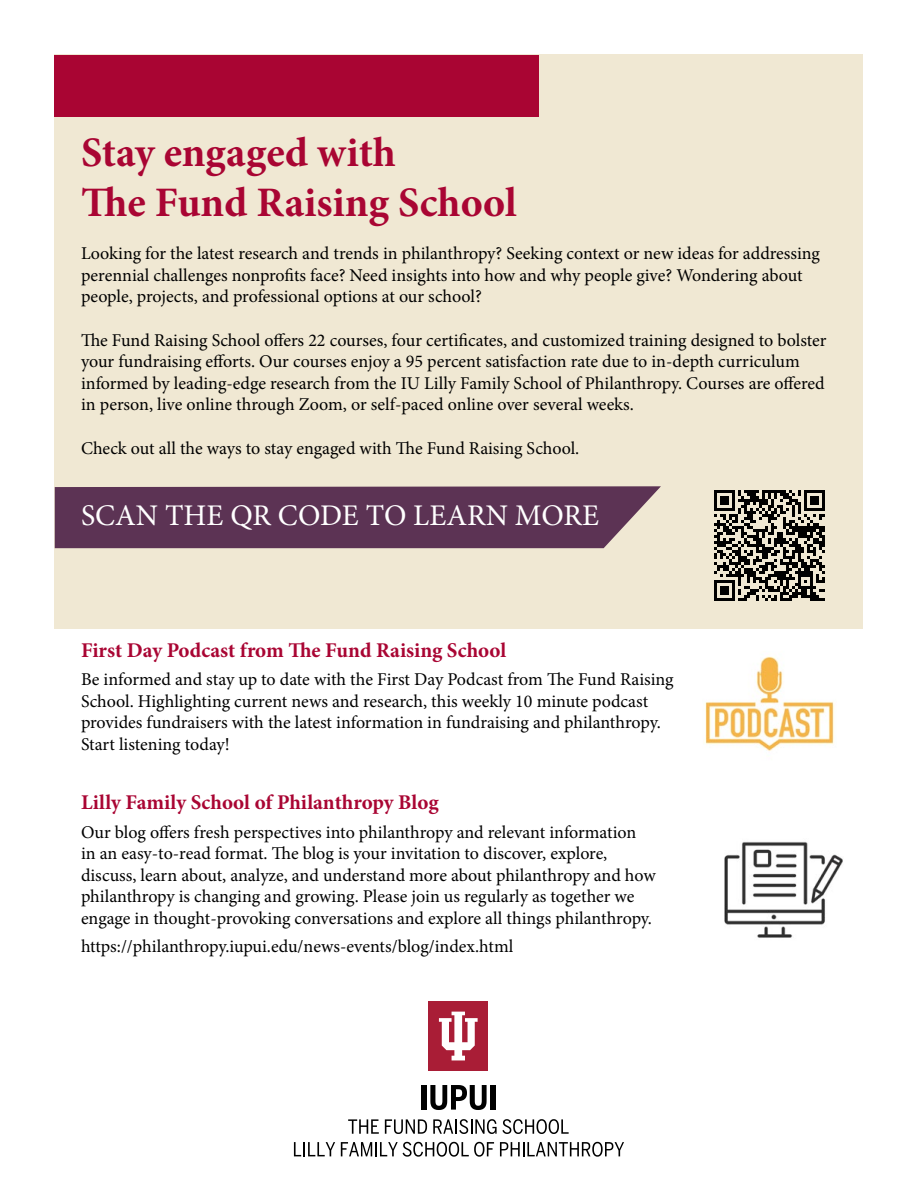
<style>
.page{position:relative;width:918px;height:1188px;background:#fff}
.page>*{position:absolute;margin:0;border:0;box-sizing:border-box;transform-origin:0 0}
.t1{font:700 42px/50.4px "Minion Pro";color:#a90533}
.t2{font:30px "Minion Pro";color:#fff}
.t3{font:700 21px "Minion Pro";color:#a90533}
.t4{font:18px/21.6px "Minion Pro";color:#000}
</style>
<div class="page">
<div style="left:55px;top:55px;width:808px;height:574px;background:#f0e8d3"></div>
<div style="left:55px;top:55px;width:484px;height:62px;background:#a90533"></div>
<div style="left:55px;top:486px;width:606px;height:62px;background:#5c3354"></div>
<div style="left:429px;top:1001px;width:59px;height:70px;background:#a91d36"></div>
<svg style="left:439px;top:1012px;width:39px;height:48px"></svg>
<div style="left:421px;top:1085px;width:5px;height:25px;background:#000"></div>
<svg style="left:430px;top:1085px;width:57px;height:25px"></svg>
<div style="left:491px;top:1085px;width:5px;height:25px;background:#000"></div>
<svg style="left:348px;top:1119px;width:31px;height:15px"></svg>
<svg style="left:385px;top:1119px;width:42px;height:15px"></svg>
<svg style="left:433px;top:1119px;width:136px;height:15px"></svg>
<svg style="left:294px;top:1142px;width:41px;height:14px"></svg>
<svg style="left:341px;top:1142px;width:153px;height:15px"></svg>
<svg style="left:500px;top:1142px;width:124px;height:15px"></svg>
<svg style="left:714px;top:490px;width:111px;height:111px"></svg>
<img style="left:705px;top:656px;width:129px;height:95px">
<img style="left:724px;top:841px;width:119px;height:97px">
<h1 class="t1" style="left:81px;top:126px;width:437px">Stay engaged with<br>The Fund Raising School</h1>
<p class="t4" style="left:81px;top:243px;width:741px">Looking for the latest research and trends in philanthropy? Seeking context or new ideas for addressing perennial challenges nonprofits face? Need insights into how and why people give? Wondering about people, projects, and professional options at our school?</p>
<p class="t4" style="left:81px;top:329px;width:747px">The Fund Raising School offers 22 courses, four certificates, and customized training designed to bolster your fundraising efforts. Our courses enjoy a 95 percent satisfaction rate due to in-depth curriculum informed by leading-edge research from the IU Lilly Family School of Philanthropy. Courses are offered in person, live online through Zoom, or self-paced online over several weeks.</p>
<p class="t4" style="left:81px;top:437px;width:500px">Check out all the ways to stay engaged with The Fund Raising School.</p>
<h2 class="t2" style="left:81px;top:496px;width:520px">SCAN THE QR CODE TO LEARN MORE</h2>
<p class="t3" style="left:81px;top:635px;width:427px">First Day Podcast from The Fund Raising School</p>
<p class="t4" style="left:81px;top:669px;width:594px">Be informed and stay up to date with the First Day Podcast from The Fund Raising School. Highlighting current news and research, this weekly 10 minute podcast provides fundraisers with the latest information in fundraising and philanthropy.<br>Start listening today!</p>
<p class="t3" style="left:81px;top:788px;width:359px">Lilly Family School of Philanthropy Blog</p>
<p class="t4" style="left:81px;top:821px;width:576px">Our blog offers fresh perspectives into philanthropy and relevant information<br>in an easy-to-read format. The blog is your invitation to discover, explore, discuss, learn about, analyze, and understand more about philanthropy and how philanthropy is changing and growing. Please join us regularly as together we engage in thought-provoking conversations and explore all things philanthropy.</p>
<p class="t4" style="left:81px;top:936px;width:434px">https://philanthropy.iupui.edu/news-events/blog/index.html</p>
</div>
